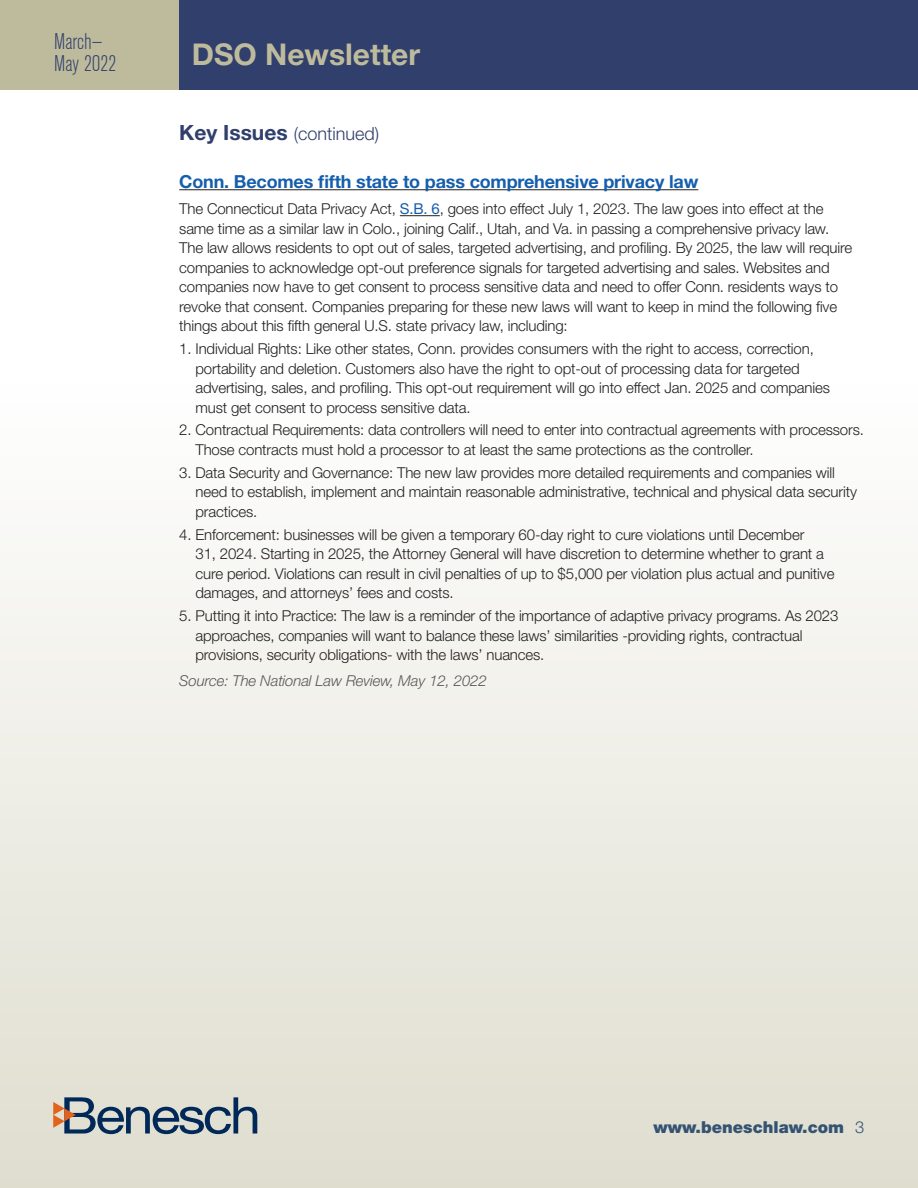
<style>
.page{position:relative;width:918px;height:1188px;background:#fff}
.page>*{position:absolute;margin:0;border:0;box-sizing:border-box;transform-origin:0 0}
.t1{font:700 30px "Helvetica Neue";color:#bebb9d}
.t2{font:300 condensed 22.5px/22.5px "Akzidenz Grotesk BE";letter-spacing:.005em;color:#303f6c}
.BoldSubhead_Hyperlin{font:700 18px "Helvetica Neue";letter-spacing:-.01em;color:#145ead}
.Numbered_Heads{font:300 18px "Helvetica Neue";color:#303f6c}
.t3{font:900 16.5px "Helvetica Neue";color:#345373}
.Text{font:300 15px/19.5px "Helvetica Neue";letter-spacing:-.01em;color:#231f20}
.Source_Italic{font:italic 300 15px "Helvetica Neue";letter-spacing:-.01em;color:#57585a}
.s1{font-weight:700;font-size:21px}
.s2{font-weight:400;color:#145ead}
.s3{font-weight:300}
</style>
<div class="page">
<div style="left:0;top:0;width:186px;height:90px;background:#bebb9d"></div>
<div style="left:179px;top:0;width:739px;height:90px;background:#303f6c"></div>
<div style="left:0;top:381px;width:918px;height:807px;background:linear-gradient(to bottom,#fefefe,#dfddcf)"></div>
<svg style="left:53px;top:1097px;width:204px;height:37px;background:#97a0a5"></svg>
<hr style="left:179px;top:189px;width:519px;height:1px;background:#231f20">
<hr style="left:400px;top:215px;width:40px;height:1px;background:#231f20">
<p class="t2" style="left:54px;top:30px;width:64px">March—<br>May 2022</p>
<p class="t1" style="left:192px;top:35px;width:230px">DSO Newsletter</p>
<p class="Numbered_Heads" style="left:179px;top:123px;width:201px"><span class="s1">Key Issues</span> (continued)</p>
<p class="BoldSubhead_Hyperlin" style="left:179px;top:170px;width:521px">Conn. Becomes fifth state to pass comprehensive privacy law</p>
<p class="Text" style="left:179px;top:199px;width:674px">The Connecticut Data Privacy Act, <span class="s2">S.B. 6</span>, goes into effect July 1, 2023. The law goes into effect at the same time as a similar law in Colo., joining Calif., Utah, and Va. in passing a comprehensive privacy law.<br>The law allows residents to opt out of sales, targeted advertising, and profiling. By 2025, the law will require companies to acknowledge opt-out preference signals for targeted advertising and sales. Websites and companies now have to get consent to process sensitive data and need to offer Conn. residents ways to revoke that consent. Companies preparing for these new laws will want to keep in mind the following five things about this fifth general U.S. state privacy law, including:</p>
<p class="Text" style="left:196px;top:339px;width:636px;text-indent:-16px">1. Individual Rights: Like other states, Conn. provides consumers with the right to access, correction, portability and deletion. Customers also have the right to opt-out of processing data for targeted advertising, sales, and profiling. This opt-out requirement will go into effect Jan. 2025 and companies must get consent to process sensitive data.</p>
<p class="Text" style="left:196px;top:420px;width:670px;text-indent:-16px">2. Contractual Requirements: data controllers will need to enter into contractual agreements with processors.<br>Those contracts must hold a processor to at least the same protections as the controller.</p>
<p class="Text" style="left:196px;top:462px;width:663px;text-indent:-16px">3. Data Security and Governance: The new law provides more detailed requirements and companies will need to establish, implement and maintain reasonable administrative, technical and physical data security practices.</p>
<p class="Text" style="left:196px;top:524px;width:640px;text-indent:-16px">4. Enforcement: businesses will be given a temporary 60-day right to cure violations until December<br>31, 2024. Starting in 2025, the Attorney General will have discretion to determine whether to grant a cure period. Violations can result in civil penalties of up to $5,000 per violation plus actual and punitive damages, and attorneys’ fees and costs.</p>
<p class="Text" style="left:196px;top:606px;width:644px;text-indent:-16px">5. Putting it into Practice: The law is a reminder of the importance of adaptive privacy programs. As 2023 approaches, companies will want to balance these laws’ similarities -providing rights, contractual provisions, security obligations- with the laws’ nuances.</p>
<p class="Source_Italic" style="left:179px;top:672px;width:309px">Source: The National Law Review, May 12, 2022</p>
<p class="t3" style="left:653px;top:1117px;width:212px">www.beneschlaw.com <span class="s3">3</span></p>
</div>
